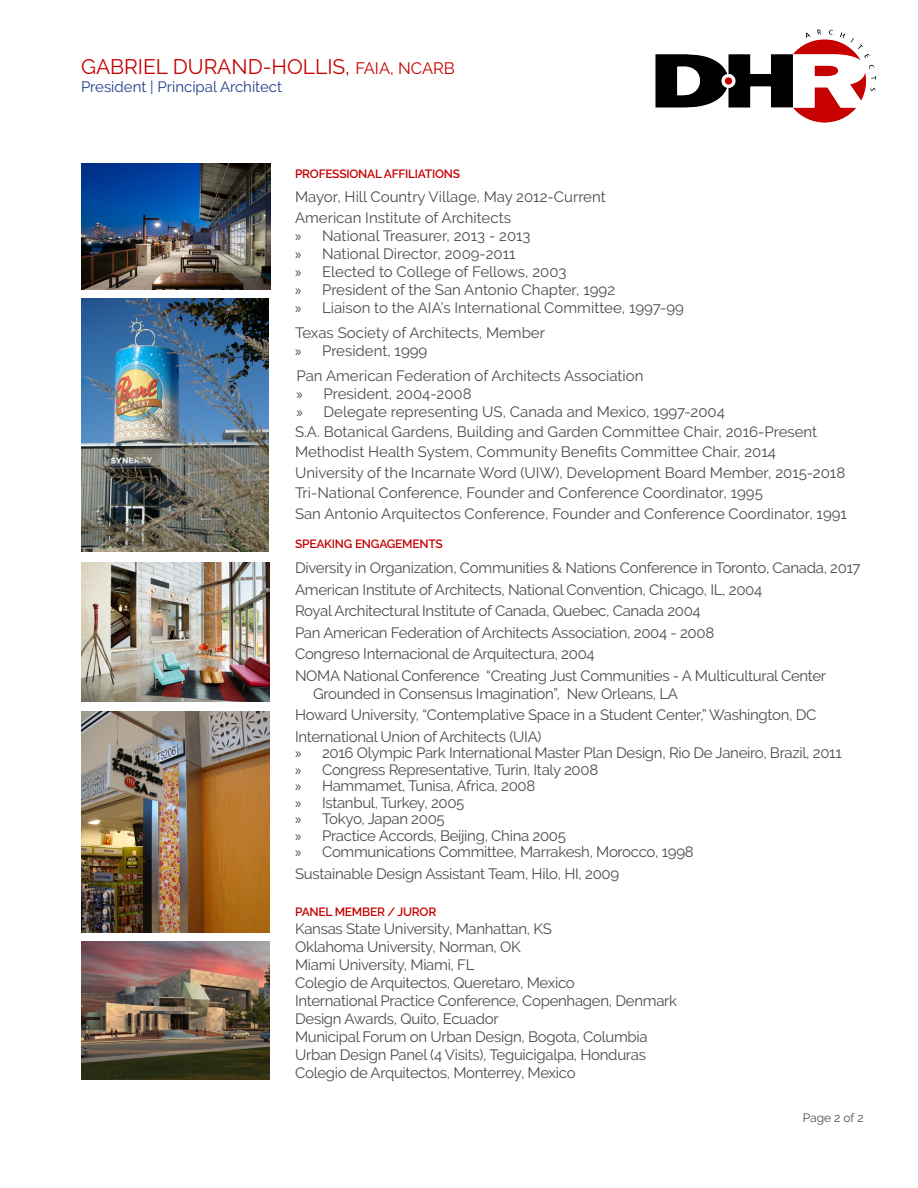
<style>
.page{position:relative;width:918px;height:1188px;background:#fff}
.page>*{position:absolute;margin:0;border:0;box-sizing:border-box;transform-origin:0 0}
.t1{font:21px "Raleway";color:#c70000}
.t2{font:15px/18px "Raleway";letter-spacing:-.02em;color:#4b4c4d}
.t3{font:15px "Raleway";color:#4b4c4d}
.t4{font:15px "Raleway";color:#253f8e}
.t5{font:600 12px "Raleway";letter-spacing:-.02em;color:#c70000}
.t6{font:12px "Raleway";letter-spacing:-.005em;color:#4b4c4d}
.s1{font-size:16.5px}
.s2{font-family:"Myriad Pro"}
</style>
<div class="page">
<img style="left:81px;top:298px;width:188px;height:253px">
<img style="left:81px;top:563px;width:189px;height:138px">
<img style="left:81px;top:164px;width:189px;height:126px">
<img style="left:655px;top:29px;width:221px;height:94px">
<img style="left:81px;top:941px;width:189px;height:139px">
<img style="left:81px;top:711px;width:189px;height:222px">
<p class="t1" style="left:81px;top:54px;width:375px">GABRIEL DURAND-HOLLIS, <span class="s1">FAIA, NCARB</span></p>
<p class="t4" style="left:81px;top:78px;width:203px">President | Principal Architect</p>
<p class="t5" style="left:295px;top:166px;width:167px">PROFESSIONAL AFFILIATIONS</p>
<p class="t3" style="left:295px;top:188px;width:312px">Mayor, Hill Country Village, May 2012-Current</p>
<p class="t3" style="left:295px;top:209px;width:217px">American Institute of Architects</p>
<p class="t3" style="left:295px;top:227px;width:237px"><span class="s2">»</span> National Treasurer, 2013 - 2013</p>
<p class="t3" style="left:295px;top:245px;width:222px"><span class="s2">»</span> National Director, 2009-2011</p>
<p class="t3" style="left:295px;top:263px;width:273px"><span class="s2">»</span> Elected to College of Fellows, 2003</p>
<p class="t3" style="left:295px;top:281px;width:322px"><span class="s2">»</span> President of the San Antonio Chapter, 1992</p>
<p class="t3" style="left:295px;top:299px;width:390px"><span class="s2">»</span> Liaison to the AIA’s International Committee, 1997-99</p>
<p class="t3" style="left:295px;top:324px;width:252px">Texas Society of Architects, Member</p>
<p class="t3" style="left:295px;top:342px;width:134px"><span class="s2">»</span> President, 1999</p>
<p class="t3" style="left:297px;top:367px;width:348px">Pan American Federation of Architects Association</p>
<p class="t3" style="left:297px;top:385px;width:177px"><span class="s2">»</span> President, 2004-2008</p>
<p class="t3" style="left:297px;top:403px;width:430px"><span class="s2">»</span> Delegate representing US, Canada and Mexico, 1997-2004</p>
<p class="t3" style="left:295px;top:423px;width:524px">S.A. Botanical Gardens, Building and Garden Committee Chair, 2016-Present</p>
<p class="t3" style="left:295px;top:443px;width:483px">Methodist Health System, Community Benefits Committee Chair, 2014</p>
<p class="t3" style="left:295px;top:464px;width:552px">University of the Incarnate Word (UIW), Development Board Member, 2015-2018</p>
<p class="t3" style="left:295px;top:484px;width:469px">Tri-National Conference, Founder and Conference Coordinator, 1995</p>
<p class="t3" style="left:295px;top:505px;width:554px">San Antonio Arquitectos Conference, Founder and Conference Coordinator, 1991</p>
<p class="t5" style="left:295px;top:537px;width:149px">SPEAKING ENGAGEMENTS</p>
<p class="t2" style="left:295px;top:559px;width:567px">Diversity in Organization, Communities &amp; Nations Conference in Toronto, Canada, 2017</p>
<p class="t2" style="left:295px;top:580px;width:469px">American Institute of Architects, National Convention, Chicago, IL, 2004</p>
<p class="t2" style="left:295px;top:602px;width:407px">Royal Architectural Institute of Canada, Quebec, Canada 2004</p>
<p class="t2" style="left:295px;top:623px;width:421px">Pan American Federation of Architects Association, 2004 - 2008</p>
<p class="t2" style="left:295px;top:645px;width:301px">Congreso Internacional de Arquitectura, 2004</p>
<p class="t2" style="left:313px;top:666px;width:515px;text-indent:-18px">NOMA National Conference “Creating Just Communities - A Multicultural Center<br>Grounded in Consensus Imagination”, New Orleans, LA</p>
<p class="t2" style="left:295px;top:706px;width:523px">Howard University, “Contemplative Space in a Student Center,” Washington, DC</p>
<p class="t2" style="left:295px;top:727px;width:248px">International Union of Architects (UIA)</p>
<p class="t2" style="left:295px;top:744px;width:548px"><span class="s2">»</span> 2016 Olympic Park International Master Plan Design, Rio De Janeiro, Brazil, 2011</p>
<p class="t2" style="left:295px;top:760px;width:305px"><span class="s2">»</span> Congress Representative, Turin, Italy 2008</p>
<p class="t2" style="left:295px;top:777px;width:242px"><span class="s2">»</span> Hammamet, Tunisa, Africa, 2008</p>
<p class="t2" style="left:295px;top:793px;width:171px"><span class="s2">»</span> Istanbul, Turkey, 2005</p>
<p class="t2" style="left:295px;top:810px;width:151px"><span class="s2">»</span> Tokyo, Japan 2005</p>
<p class="t2" style="left:295px;top:826px;width:272px"><span class="s2">»</span> Practice Accords, Beijing, China 2005</p>
<p class="t2" style="left:295px;top:843px;width:400px"><span class="s2">»</span> Communications Committee, Marrakesh, Morocco, 1998</p>
<p class="t2" style="left:295px;top:864px;width:326px">Sustainable Design Assistant Team, Hilo, HI, 2009</p>
<p class="t5" style="left:295px;top:905px;width:143px">PANEL MEMBER / JUROR</p>
<p class="t2" style="left:295px;top:920px;width:258px">Kansas State University, Manhattan, KS</p>
<p class="t2" style="left:295px;top:938px;width:227px">Oklahoma University, Norman, OK</p>
<p class="t2" style="left:295px;top:956px;width:181px">Miami University, Miami, FL</p>
<p class="t2" style="left:295px;top:974px;width:281px">Colegio de Arquitectos, Queretaro, Mexico</p>
<p class="t2" style="left:295px;top:992px;width:384px">International Practice Conference, Copenhagen, Denmark</p>
<p class="t2" style="left:295px;top:1010px;width:205px">Design Awards, Quito, Ecuador</p>
<p class="t2" style="left:295px;top:1028px;width:354px">Municipal Forum on Urban Design, Bogota, Columbia</p>
<p class="t2" style="left:295px;top:1046px;width:352px">Urban Design Panel (4 Visits), Teguicigalpa, Honduras</p>
<p class="t2" style="left:295px;top:1064px;width:282px">Colegio de Arquitectos, Monterrey, Mexico</p>
<p class="t6" style="left:803px;top:1111px;width:62px">Page 2 of 2</p>
</div>
